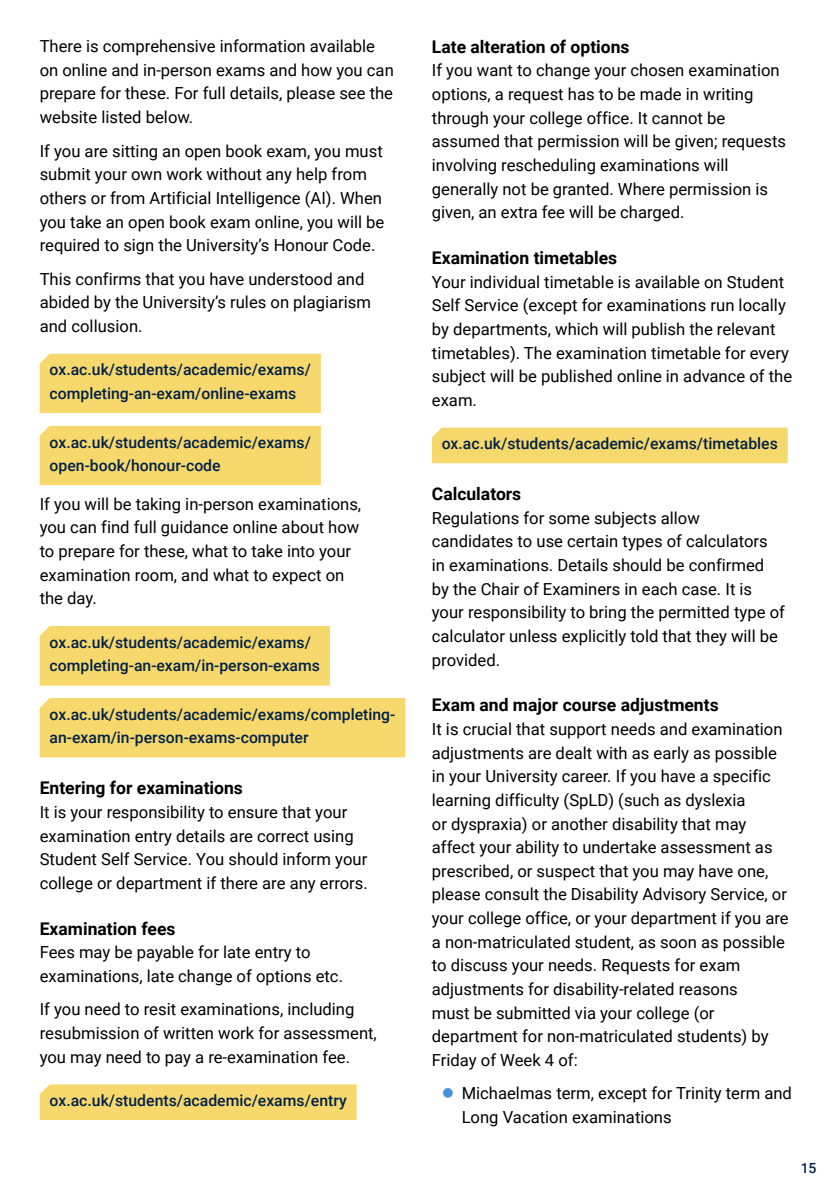
<style>
.page{position:relative;width:834px;height:1191px;background:#fff}
.page>*{position:absolute;margin:0;border:0;box-sizing:border-box;transform-origin:0 0}
.HEADER_3{font:700 17.5px "Roboto";color:#000}
.Body{font:16.62px/23.6px "Roboto";color:#000}
.Website{font:500 15.75px/23.6px "Roboto";color:#002147}
.t1{font:500 14px "Roboto";color:#002147}
</style>
<div class="page">
<div style="left:40px;top:354px;width:281px;height:59px;background:#f7d86c"></div>
<div style="left:40px;top:426px;width:281px;height:59px;background:#f7d86c"></div>
<div style="left:40px;top:626px;width:290px;height:59px;background:#f7d86c"></div>
<div style="left:40px;top:698px;width:365px;height:59px;background:#f7d86c"></div>
<div style="left:40px;top:1084px;width:316px;height:36px;background:#f7d86c"></div>
<div style="left:432px;top:427px;width:355px;height:36px;background:#f7d86c"></div>
<p class="Body" style="left:40px;top:34px;width:355px">There is comprehensive information available on online and in-person exams and how you can prepare for these. For full details, please see the website listed below.</p>
<p class="Body" style="left:40px;top:138px;width:346px">If you are sitting an open book exam, you must submit your own work without any help from others or from Artificial Intelligence (AI). When you take an open book exam online, you will be required to sign the University’s Honour Code.</p>
<p class="Body" style="left:40px;top:266px;width:333px">This confirms that you have understood and abided by the University’s rules on plagiarism and collusion.</p>
<p class="Website" style="left:50px;top:357px;width:263px">ox.ac.uk/students/academic/exams/ completing-an-exam/online-exams</p>
<p class="Website" style="left:50px;top:429px;width:263px">ox.ac.uk/students/academic/exams/ open-book/honour-code</p>
<p class="Body" style="left:40px;top:491px;width:323px">If you will be taking in-person examinations, you can find full guidance online about how to prepare for these, what to take into your examination room, and what to expect on the day.</p>
<p class="Website" style="left:50px;top:629px;width:272px">ox.ac.uk/students/academic/exams/ completing-an-exam/in-person-exams</p>
<p class="Website" style="left:50px;top:702px;width:347px">ox.ac.uk/students/academic/exams/completing&shy;an-exam/in-person-exams-computer</p>
<h3 class="HEADER_3" style="left:40px;top:775px;width:205px">Entering for examinations</h3>
<p class="Body" style="left:40px;top:799px;width:329px">It is your responsibility to ensure that your examination entry details are correct using Student Self Service. You should inform your college or department if there are any errors.</p>
<h3 class="HEADER_3" style="left:40px;top:916px;width:137px">Examination fees</h3>
<p class="Body" style="left:40px;top:940px;width:305px">Fees may be payable for late entry to examinations, late change of options etc.</p>
<p class="Body" style="left:40px;top:997px;width:338px">If you need to resit examinations, including resubmission of written work for assessment, you may need to pay a re-examination fee.</p>
<p class="Website" style="left:50px;top:1088px;width:298px">ox.ac.uk/students/academic/exams/entry</p>
<h3 class="HEADER_3" style="left:432px;top:34px;width:199px">Late alteration of options</h3>
<p class="Body" style="left:432px;top:58px;width:355px">If you want to change your chosen examination options, a request has to be made in writing through your college office. It cannot be assumed that permission will be given; requests involving rescheduling examinations will generally not be granted. Where permission is given, an extra fee will be charged.</p>
<h3 class="HEADER_3" style="left:432px;top:246px;width:187px">Examination timetables</h3>
<p class="Body" style="left:432px;top:269px;width:362px">Your individual timetable is available on Student Self Service (except for examinations run locally by departments, which will publish the relevant timetables). The examination timetable for every subject will be published online in advance of the exam.</p>
<p class="Website" style="left:441px;top:431px;width:337px">ox.ac.uk/students/academic/exams/timetables</p>
<h3 class="HEADER_3" style="left:432px;top:481px;width:91px">Calculators</h3>
<p class="Body" style="left:432px;top:505px;width:354px">Regulations for some subjects allow candidates to use certain types of calculators in examinations. Details should be confirmed by the Chair of Examiners in each case. It is your responsibility to bring the permitted type of calculator unless explicitly told that they will be provided.</p>
<h3 class="HEADER_3" style="left:432px;top:693px;width:288px">Exam and major course adjustments</h3>
<p class="Body" style="left:432px;top:716px;width:358px">It is crucial that support needs and examination adjustments are dealt with as early as possible in your University career. If you have a specific learning difficulty (SpLD) (such as dyslexia<br>or dyspraxia) or another disability that may affect your ability to undertake assessment as prescribed, or suspect that you may have one, please consult the Disability Advisory Service, or your college office, or your department if you are a non-matriculated student, as soon as possible to discuss your needs. Requests for exam adjustments for disability-related reasons<br>must be submitted via your college (or department for non-matriculated students) by Friday of Week 4 of:</p>
<p class="Body" style="left:461px;top:1081px;width:332px">Michaelmas term, except for Trinity term and<br>Long Vacation examinations</p>
<p class="t1" style="left:800px;top:1158px;width:17px">15</p>
</div>
